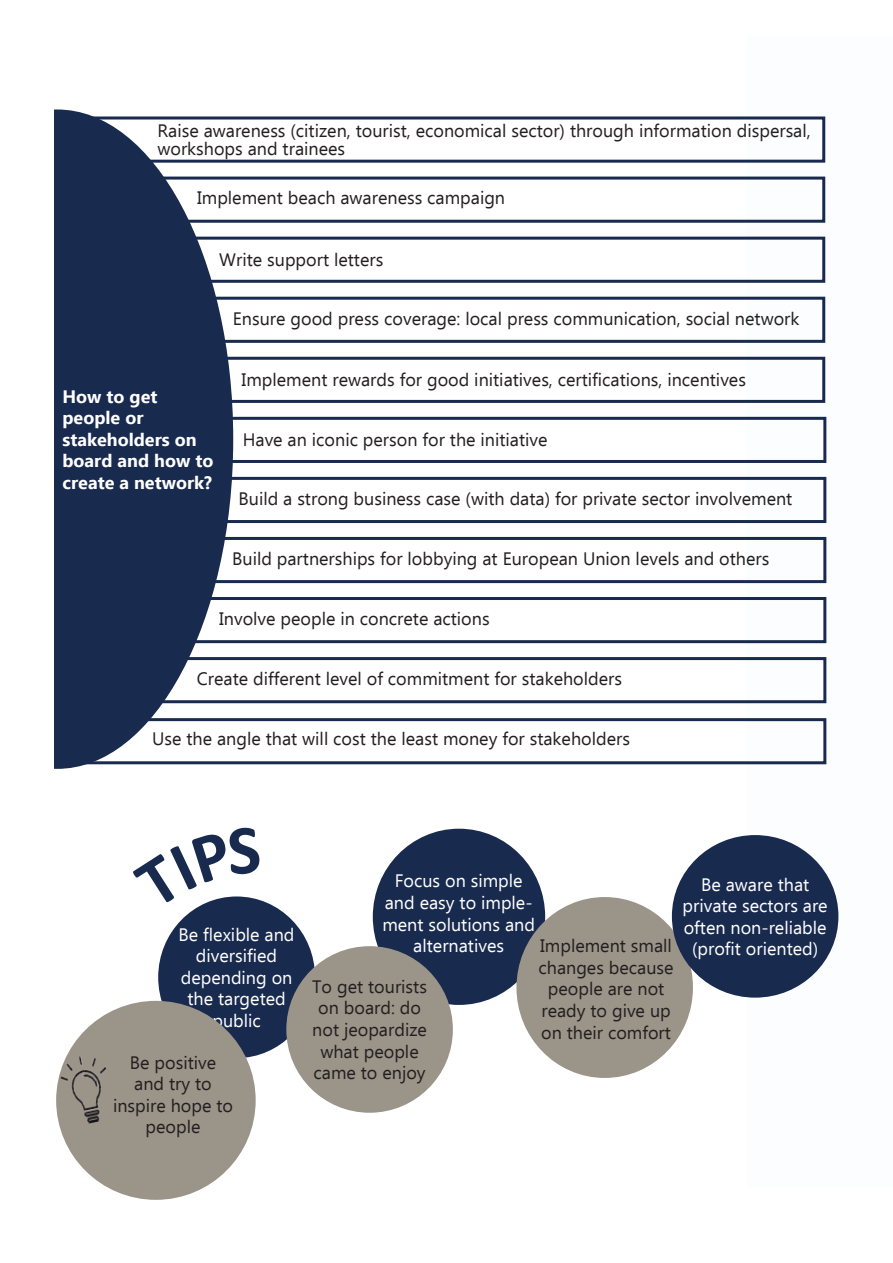
<style>
.page{position:relative;width:893px;height:1263px;background:#fff}
.page>*{position:absolute;margin:0;border:0;box-sizing:border-box;transform-origin:0 0}
.t1{font:18px/21.6px "Ebrima";color:#231f20;text-align:center}
.t2{font:18px/21.6px "Ebrima";color:#fff;text-align:center}
.t3{font:700 18px/21.6px "Ebrima";color:#fff}
</style>
<div class="page">
<div style="left:748px;top:461px;width:145px;height:727px;background:#fbfdfe"></div>
<div style="left:747px;top:36px;width:146px;height:726px;background:#fbfdfe"></div>
<div style="left:72px;top:116px;width:753px;height:47px;border:3px solid #192a4f"></div>
<div style="left:93px;top:177px;width:732px;height:46px;border:3px solid #192a4f"></div>
<div style="left:93px;top:237px;width:732px;height:46px;border:3px solid #192a4f"></div>
<div style="left:93px;top:297px;width:732px;height:46px;border:3px solid #192a4f"></div>
<div style="left:93px;top:357px;width:732px;height:46px;border:3px solid #192a4f"></div>
<svg style="left:54px;top:109px;width:179px;height:660px;fill:#192a4f"></svg>
<div style="left:95px;top:417px;width:731px;height:46px;border:3px solid #192a4f"></div>
<div style="left:94px;top:477px;width:732px;height:46px;border:3px solid #192a4f"></div>
<div style="left:94px;top:537px;width:732px;height:46px;border:3px solid #192a4f"></div>
<div style="left:94px;top:597px;width:732px;height:46px;border:3px solid #192a4f"></div>
<div style="left:94px;top:657px;width:732px;height:46px;border:3px solid #192a4f"></div>
<div style="left:69px;top:718px;width:757px;height:46px;border:3px solid #192a4f"></div>
<div style="left:158px;top:896px;width:157px;height:162px;background:#192a4f;border-radius:50%"></div>
<div style="left:373px;top:829px;width:172px;height:176px;background:#192a4f;border-radius:50%"></div>
<div style="left:516px;top:897px;width:177px;height:181px;background:#9b9489;border-radius:50%"></div>
<div style="left:286px;top:946px;width:167px;height:167px;background:#9b9489;border-radius:50%"></div>
<div style="left:672px;top:835px;width:166px;height:163px;background:#192a4f;border-radius:50%"></div>
<div style="left:56px;top:1001px;width:200px;height:199px;background:#9b9489;border-radius:50%"></div>
<img style="left:56px;top:1050px;width:50px;height:77px">
<svg style="left:195px;top:896px;width:65px;height:13px"></svg>
<p class="t1" style="left:157px;top:121px;width:655px;line-height:18px;text-align:left">Raise awareness (citizen, tourist, economical sector) through information dispersal, workshops and trainees</p>
<p class="t1" style="left:197px;top:186px;width:310px">Implement beach awareness campaign</p>
<p class="t1" style="left:219px;top:249px;width:165px">Write support letters</p>
<p class="t3" style="left:62px;top:385px;width:152px">How to get people or stakeholders on board and how to create a network?</p>
<p class="t1" style="left:233px;top:307px;width:568px">Ensure good press coverage: local press communication, social network</p>
<p class="t1" style="left:242px;top:368px;width:506px">Implement rewards for good initiatives, certifications, incentives</p>
<p class="t1" style="left:243px;top:428px;width:306px">Have an iconic person for the initiative</p>
<p class="t1" style="left:238px;top:487px;width:555px">Build a strong business case (with data) for private sector involvement</p>
<p class="t1" style="left:232px;top:547px;width:539px">Build partnerships for lobbying at European Union levels and others</p>
<p class="t1" style="left:219px;top:607px;width:272px">Involve people in concrete actions</p>
<p class="t1" style="left:197px;top:668px;width:427px">Create different level of commitment for stakeholders</p>
<p class="t1" style="left:152px;top:727px;width:479px">Use the angle that will cost the least money for stakeholders</p>
<p class="t2" style="left:179px;top:923px;width:117px">Be flexible and diversified depending on the targeted public</p>
<p class="t1" style="left:113px;top:1051px;width:122px">Be positive and try to inspire hope to people</p>
<p class="t2" style="left:382px;top:870px;width:154px">Focus on simple and easy to imple&shy;ment solutions and alternatives</p>
<p class="t1" style="left:538px;top:935px;width:137px">Implement small changes because people are not ready to give up on their comfort</p>
<p class="t1" style="left:312px;top:975px;width:116px">To get tourists on board: do not jeopardize what people came to enjoy</p>
<p class="t2" style="left:683px;top:873px;width:147px">Be aware that private sectors are often non-reliable (profit oriented)</p>
</div>
